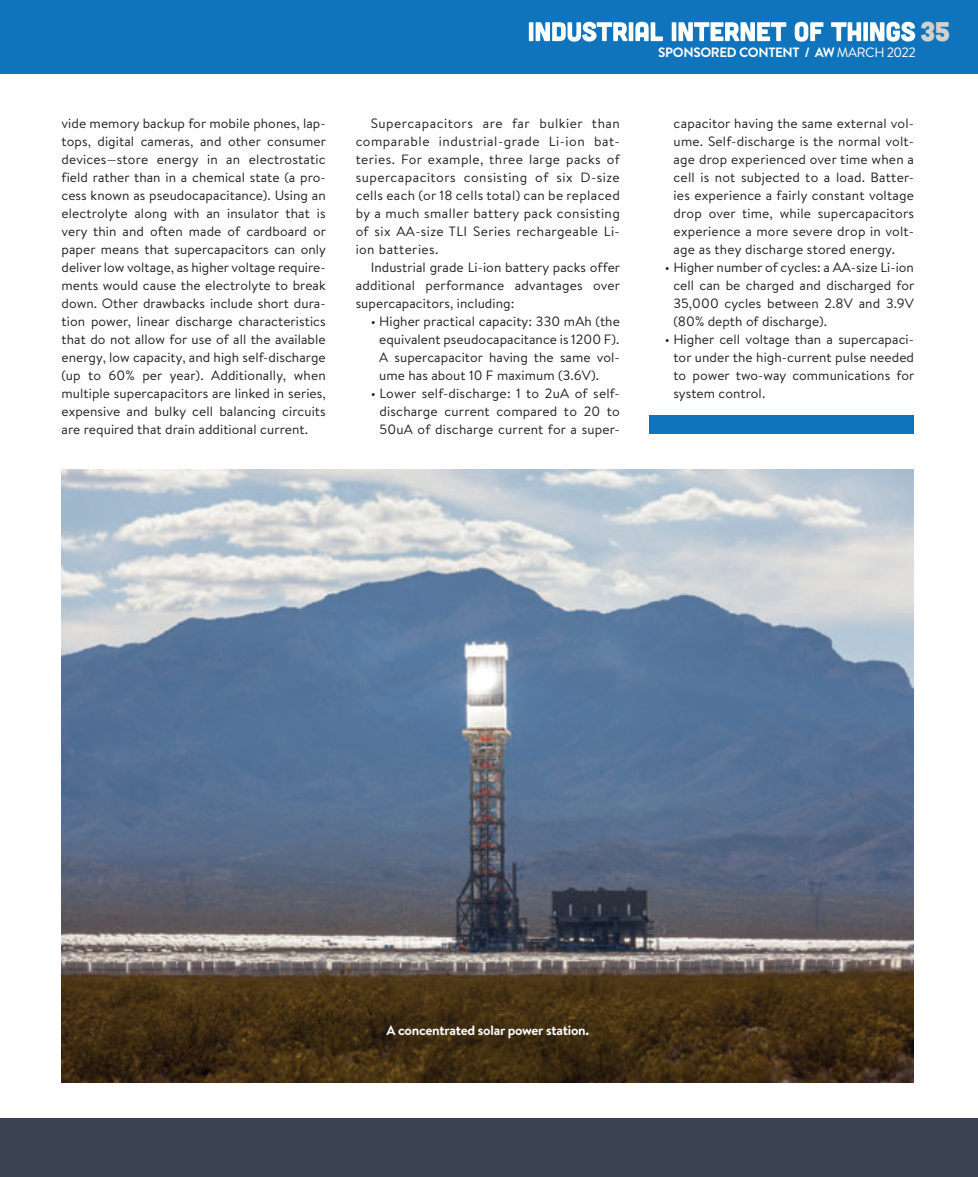
<style>
.page{position:relative;width:978px;height:1177px;background:#fff}
.page>*{position:absolute;margin:0;border:0;box-sizing:border-box;transform-origin:0 0}
.t1{font:27px "Cubano";color:#d1d2cc}
.t2{font:13.5px/18px "Brandon Text";letter-spacing:.005em;color:#231f20;text-align:justify}
.t3{font:700 13.5px "Brandon Text";letter-spacing:-.02em;color:#fff}
.s1{font-weight:400}
</style>
<div class="page">
<hr style="left:0;top:0;width:2px;height:74px;background:#1074bc">
<hr style="left:0;top:1118px;width:2px;height:58px;background:#3a4451">
<div style="left:2px;top:0;width:975px;height:74px;background:#1074bc"></div>
<div style="left:2px;top:1118px;width:975px;height:58px;background:#3a4451"></div>
<div style="left:650px;top:416px;width:264px;height:18px;background:#1074bc"></div>
<svg style="left:529px;top:22px;width:386px;height:20px"></svg>
<img style="left:62px;top:470px;width:852px;height:612px">
<p class="t2" style="left:62px;top:113px;width:266px">vide memory backup for mobile phones, lap&shy;tops, digital cameras, and other consumer devices—store energy in an electrostatic field rather than in a chemical state (a pro&shy;cess known as pseudocapacitance). Using an electrolyte along with an insulator that is very thin and often made of cardboard or paper means that supercapacitors can only deliver low voltage, as higher voltage require&shy;ments would cause the electrolyte to break down. Other drawbacks include short dura&shy;tion power, linear discharge characteristics that do not allow for use of all the available energy, low capacity, and high self-discharge (up to 60% per year). Additionally, when multiple supercapacitors are linked in series, expensive and bulky cell balancing circuits are required that drain additional current.</p>
<p class="t2" style="left:356px;top:113px;width:266px;text-indent:15px">Supercapacitors are far bulkier than comparable industrial-grade Li-ion bat&shy;teries. For example, three large packs of supercapacitors consisting of six D-size cells each (or 18 cells total) can be replaced by a much smaller battery pack consisting of six AA-size TLI Series rechargeable Li&shy;ion batteries.</p>
<p class="t2" style="left:356px;top:257px;width:266px;text-indent:15px">Industrial grade Li-ion battery packs offer additional performance advantages over supercapacitors, including:</p>
<p class="t2" style="left:379px;top:311px;width:242px;text-indent:-9px">• Higher practical capacity: 330 mAh (the equivalent pseudocapacitance is 1200 F).<br>A supercapacitor having the same vol&shy;ume has about 10 F maximum (3.6V).</p>
<p class="t2" style="left:379px;top:383px;width:242px;text-indent:-9px">• Lower self-discharge: 1 to 2uA of self&shy;discharge current compared to 20 to 50uA of discharge current for a super-</p>
<h1 class="t1" style="left:919px;top:14px;width:32px">35</h1>
<p class="t3" style="left:658px;top:43px;width:259px">SPONSORED CONTENT / AW <span class="s1">MARCH 2022</span></p>
<p class="t2" style="left:673px;top:113px;width:242px">capacitor having the same external vol&shy;ume. Self-discharge is the normal volt&shy;age drop experienced over time when a cell is not subjected to a load. Batter&shy;ies experience a fairly constant voltage drop over time, while supercapacitors experience a more severe drop in volt&shy;age as they discharge stored energy.</p>
<p class="t2" style="left:673px;top:257px;width:242px;text-indent:-9px">• Higher number of cycles: a AA-size Li-ion cell can be charged and discharged for 35,000 cycles between 2.8V and 3.9V (80% depth of discharge).</p>
<p class="t2" style="left:673px;top:329px;width:242px;text-indent:-9px">• Higher cell voltage than a supercapaci&shy;tor under the high-current pulse needed to power two-way communications for system control.</p>
<p class="t3" style="left:386px;top:1020px;width:204px">A concentrated solar power station.</p>
</div>
